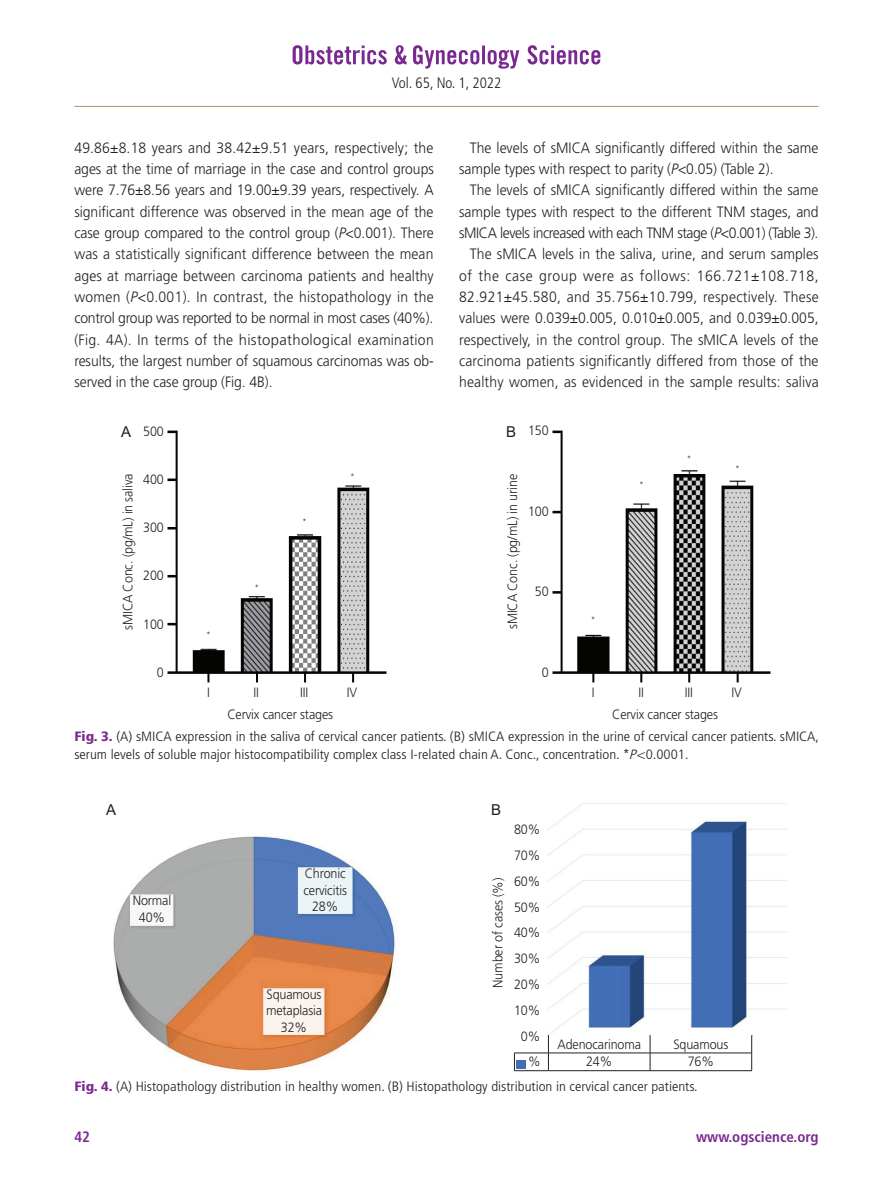
<style>
.page{position:relative;width:893px;height:1191px;background:#fff}
.page>*{position:absolute;margin:0;border:0;box-sizing:border-box;transform-origin:0 0}
.t1{font:300 15px/21.3px "Frutiger LT Std";color:#231f20;text-align:justify;scale:.93 1}
.t2{font:700 condensed 15px "Frutiger LT Std";color:#792a91}
.t3{font:300 condensed 15px "Frutiger LT Std";color:#231f20}
.t4{font:15px "Arial";color:#231f20}
.t5{font:300 condensed 13.5px/18px "Frutiger LT Std";color:#231f20;scale:1.1 1}
.t6{font:300 13.5px/25.8px "Frutiger LT Std";letter-spacing:-.01em;color:#231f20;text-align:center;scale:.93 1}
.t7{font:300 7.8px "Frutiger LT Std";color:#231f20;scale:.93 1}
.s1{font-style:italic}
.s2{font-weight:900;color:#792a91}
</style>
<div class="page">
<hr style="left:74px;top:106px;width:745px;height:1px;background:#ad9676">
<svg style="left:527px;top:45px;width:73px;height:19px"></svg>
<svg style="left:413px;top:45px;width:106px;height:24px"></svg>
<svg style="left:293px;top:45px;width:114px;height:19px"></svg>
<img style="left:113px;top:836px;width:282px;height:235px">
<img style="left:547px;top:803px;width:240px;height:232px">
<hr style="left:548px;top:1052px;width:102px;height:1px;background:#231f20">
<hr style="left:650px;top:1052px;width:102px;height:1px;background:#231f20">
<svg style="left:650px;top:1035px;width:1px;height:35px"></svg>
<svg style="left:751px;top:1035px;width:1px;height:35px"></svg>
<hr style="left:514px;top:1070px;width:34px;height:1px;background:#231f20">
<hr style="left:548px;top:1070px;width:102px;height:1px;background:#231f20">
<hr style="left:650px;top:1070px;width:102px;height:1px;background:#231f20">
<svg style="left:548px;top:1035px;width:1px;height:35px"></svg>
<hr style="left:514px;top:1052px;width:34px;height:1px;background:#231f20">
<svg style="left:514px;top:1053px;width:11px;height:17px"></svg>
<img style="left:168px;top:430px;width:219px;height:253px">
<img style="left:553px;top:430px;width:218px;height:253px">
<p class="t3" style="left:392px;top:74px;width:111px">Vol. 65, No. 1, 2022</p>
<p class="t1" style="left:74px;top:137px;width:388px">49.86±8.18 years and 38.42±9.51 years, respectively; the ages at the time of marriage in the case and control groups were 7.76±8.56 years and 19.00±9.39 years, respectively. A significant difference was observed in the mean age of the case group compared to the control group (<span class="s1">P</span>&lt;0.001). There was a statistically significant difference between the mean ages at marriage between carcinoma patients and healthy women (<span class="s1">P</span>&lt;0.001). In contrast, the histopathology in the control group was reported to be normal in most cases (40%). (Fig. 4A). In terms of the histopathological examination results, the largest number of squamous carcinomas was ob&shy;served in the case group (Fig. 4B).</p>
<p class="t1" style="left:459px;top:137px;width:388px;text-indent:11px">The levels of sMICA significantly differed within the same sample types with respect to parity (<span class="s1">P</span>&lt;0.05) (Table 2).</p>
<p class="t1" style="left:459px;top:180px;width:388px;text-align:right">The levels of sMICA significantly differed within the same sample types with respect to the different TNM stages, and sMICA levels increased with each TNM stage (<span class="s1">P</span>&lt;0.001) (Table 3).<br>The sMICA levels in the saliva, urine, and serum samples of the case group were as follows: 166.721±108.718, 82.921±45.580, and 35.756±10.799, respectively. These values were 0.039±0.005, 0.010±0.005, and 0.039±0.005, respectively, in the control group. The sMICA levels of the carcinoma patients significantly differed from those of the healthy women, as evidenced in the sample results: saliva</p>
<p class="t6" style="left:143px;top:418px;width:24px">500</p>
<p class="t6" style="left:143px;top:466px;width:24px">400</p>
<p class="t6" style="left:143px;top:514px;width:24px">300</p>
<p class="t6" style="left:143px;top:563px;width:24px">200</p>
<p class="t6" style="left:143px;top:611px;width:24px">100</p>
<p class="t6" style="left:157px;top:659px;width:9px">0</p>
<p class="t4" style="left:121px;top:421px;width:12px">A</p>
<p class="t4" style="left:506px;top:421px;width:12px">B</p>
<p class="t7" style="left:351px;top:472px;width:6px">*</p>
<p class="t6" style="left:115px;top:630px;width:170px;rotate:-90deg">sMICA Conc. (pg/mL) in saliva</p>
<p class="t6" style="left:500px;top:629px;width:168px;rotate:-90deg">sMICA Conc. (pg/mL) in urine</p>
<p class="t7" style="left:302px;top:517px;width:6px">*</p>
<p class="t7" style="left:255px;top:582px;width:6px">*</p>
<p class="t7" style="left:206px;top:629px;width:6px">*</p>
<p class="t6" style="left:207px;top:680px;width:4px">I</p>
<p class="t6" style="left:254px;top:680px;width:7px">II</p>
<p class="t6" style="left:300px;top:680px;width:10px">III</p>
<p class="t6" style="left:347px;top:680px;width:13px">IV</p>
<p class="t6" style="left:227px;top:702px;width:115px">Cervix cancer stages</p>
<p class="t6" style="left:528px;top:418px;width:24px">150</p>
<p class="t6" style="left:528px;top:498px;width:24px">100</p>
<p class="t6" style="left:535px;top:579px;width:16px">50</p>
<p class="t6" style="left:542px;top:659px;width:9px">0</p>
<p class="t7" style="left:640px;top:480px;width:6px">*</p>
<p class="t7" style="left:687px;top:454px;width:6px">*</p>
<p class="t7" style="left:735px;top:464px;width:6px">*</p>
<p class="t7" style="left:591px;top:615px;width:6px">*</p>
<p class="t6" style="left:592px;top:680px;width:4px">I</p>
<p class="t6" style="left:638px;top:680px;width:7px">II</p>
<p class="t6" style="left:685px;top:680px;width:10px">III</p>
<p class="t6" style="left:732px;top:680px;width:13px">IV</p>
<p class="t6" style="left:612px;top:702px;width:115px">Cervix cancer stages</p>
<p class="t5" style="left:74px;top:728px;width:678px"><span class="s2">Fig. 3.</span> (A) sMICA expression in the saliva of cervical cancer patients. (B) sMICA expression in the urine of cervical cancer patients. sMICA, serum levels of soluble major histocompatibility complex class I-related chain A. Conc., concentration. *<span class="s1">P</span>&lt;0.0001.</p>
<p class="t4" style="left:106px;top:799px;width:12px">A</p>
<p class="t4" style="left:491px;top:799px;width:12px">B</p>
<p class="t6" style="left:133px;top:892px;width:43px;line-height:16.5px">Normal<br>40%</p>
<p class="t6" style="left:303px;top:865px;width:48px;line-height:16.5px">Chronic cervicitis<br>28%</p>
<p class="t6" style="left:266px;top:986px;width:62px;line-height:16.5px">Squamous metaplasia<br>32%</p>
<p class="t6" style="left:485px;top:988px;width:120px;rotate:-90deg">Number of cases (%)</p>
<p class="t6" style="left:514px;top:816px;width:30px">80%<br>70%<br>60%<br>50%<br>40%<br>30%<br>20%<br>10%<br>0%</p>
<p class="t6" style="left:557px;top:1031px;width:91px">Adenocarinoma</p>
<p class="t6" style="left:673px;top:1031px;width:61px">Squamous</p>
<p class="t6" style="left:528px;top:1049px;width:15px">%</p>
<p class="t6" style="left:586px;top:1049px;width:30px">24%</p>
<p class="t6" style="left:688px;top:1049px;width:30px">76%</p>
<p class="t5" style="left:74px;top:1077px;width:568px"><span class="s2">Fig. 4.</span> (A) Histopathology distribution in healthy women. (B) Histopathology distribution in cervical cancer patients.</p>
<p class="t2" style="left:74px;top:1128px;width:17px">42</p>
<p class="t2" style="left:696px;top:1128px;width:124px">www.ogscience.org</p>
</div>
